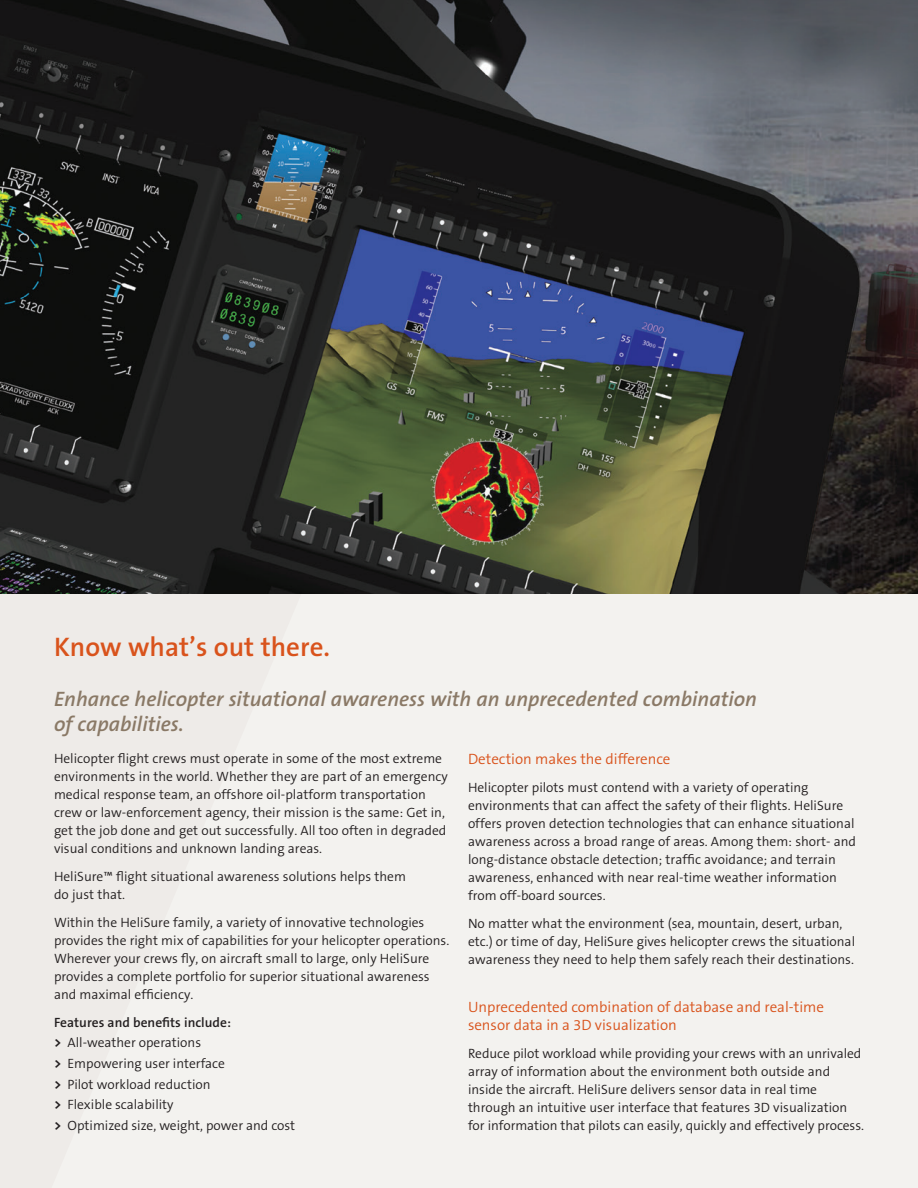
<style>
.page{position:relative;width:918px;height:1188px;background:#f3f2ef}
.page>*{position:absolute;margin:0;border:0;box-sizing:border-box;transform-origin:0 0}
.t1{font:600 27px "The Sans B6";color:#d9531c}
.t2{font:italic 600 21px/25.2px "The Sans B6";color:#8a7966}
.t3{font:300 15px/18px "The Sans B4";color:#d9531c}
.t4{font:300 13.5px/18px "The Sans B4";color:#231f20}
.t5{font:600 13.5px "The Sans B6";color:#231f20}
.s1{font-family:"The Sans B7";font-weight:700}
</style>
<div class="page">
<img style="left:0;top:0;width:918px;height:594px">
<h1 class="t1" style="left:54px;top:629px;width:278px">Know what’s out there.</h1>
<h2 class="t2" style="left:54px;top:686px;width:704px">Enhance helicopter situational awareness with an unprecedented combination of capabilities.</h2>
<p class="t4" style="left:54px;top:749px;width:395px">Helicopter flight crews must operate in some of the most extreme environments in the world. Whether they are part of an emergency medical response team, an offshore oil-platform transportation crew or law-enforcement agency, their mission is the same: Get in, get the job done and get out successfully. All too often in degraded visual conditions and unknown landing areas.</p>
<p class="t4" style="left:54px;top:867px;width:354px">HeliSure™ flight situational awareness solutions helps them do just that.</p>
<p class="t4" style="left:54px;top:913px;width:397px">Within the HeliSure family, a variety of innovative technologies provides the right mix of capabilities for your helicopter operations.<br>Wherever your crews fly, on aircraft small to large, only HeliSure provides a complete portfolio for superior situational awareness and maximal efficiency.</p>
<p class="t5" style="left:54px;top:1013px;width:178px">Features and benefits include:</p>
<p class="t4" style="left:54px;top:1032px;width:243px;line-height:20.7px"><span class="s1">&gt;</span> All-weather operations<br><span class="s1">&gt;</span> Empowering user interface<br><span class="s1">&gt;</span> Pilot workload reduction<br><span class="s1">&gt;</span> Flexible scalability<br><span class="s1">&gt;</span> Optimized size, weight, power and cost</p>
<p class="t3" style="left:468px;top:750px;width:204px">Detection makes the difference</p>
<p class="t4" style="left:468px;top:778px;width:390px">Helicopter pilots must contend with a variety of operating environments that can affect the safety of their flights. HeliSure offers proven detection technologies that can enhance situational awareness across a broad range of areas. Among them: short- and long-distance obstacle detection; traffic avoidance; and terrain awareness, enhanced with near real-time weather information from off-board sources.</p>
<p class="t4" style="left:468px;top:914px;width:389px">No matter what the environment (sea, mountain, desert, urban, etc.) or time of day, HeliSure gives helicopter crews the situational awareness they need to help them safely reach their destinations.</p>
<p class="t3" style="left:468px;top:999px;width:358px">Unprecedented combination of database and real-time sensor data in a 3D visualization</p>
<p class="t4" style="left:468px;top:1045px;width:398px">Reduce pilot workload while providing your crews with an unrivaled array of information about the environment both outside and inside the aircraft. HeliSure delivers sensor data in real time through an intuitive user interface that features 3D visualization for information that pilots can easily, quickly and effectively process.</p>
</div>
